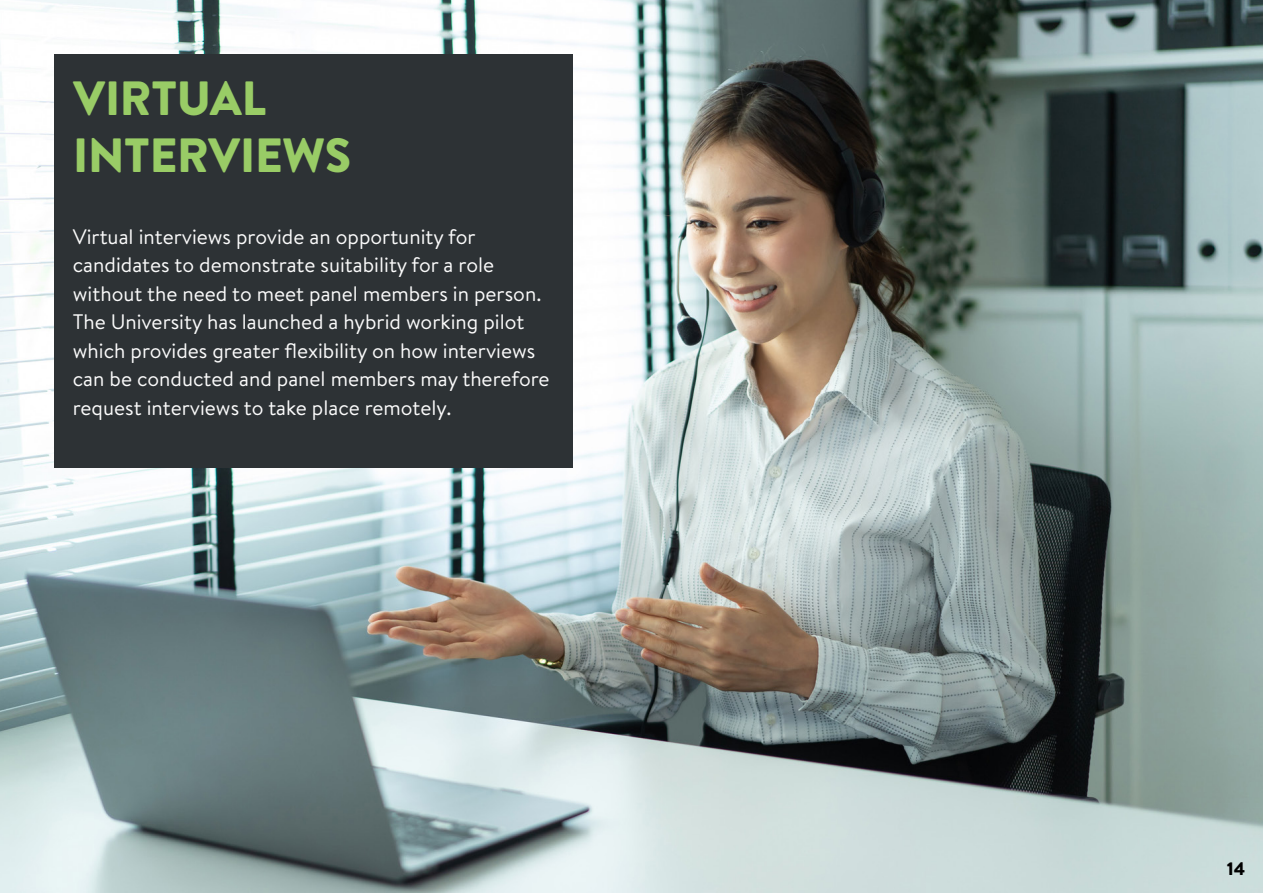
<style>
.page{position:relative;width:1263px;height:893px;background:#fff}
.page>*{position:absolute;margin:0;border:0;box-sizing:border-box;transform-origin:0 0}
.Main_Heading{font:900 48px/57.6px "Brandon Text";letter-spacing:-.005em;color:#9c6}
.Introductory_text{font:21px/28.5px "Brandon Text";color:#fbfbfb}
.t1{font:900 18px "Brandon Text";color:#000}
</style>
<div class="page">
<img style="left:0;top:0;width:1263px;height:893px">
<div style="left:54px;top:54px;width:519px;height:414px;background:#2d3235"></div>
<p class="Main_Heading" style="left:73px;top:68px;width:280px">VIRTUAL<br>INTERVIEWS</p>
<p class="Introductory_text" style="left:73px;top:221px;width:478px">Virtual interviews provide an opportunity for candidates to demonstrate suitability for a role without the need to meet panel members in person.<br>The University has launched a hybrid working pilot which provides greater flexibility on how interviews can be conducted and panel members may therefore request interviews to take place remotely.</p>
<p class="t1" style="left:1227px;top:856px;width:20px">14</p>
</div>
